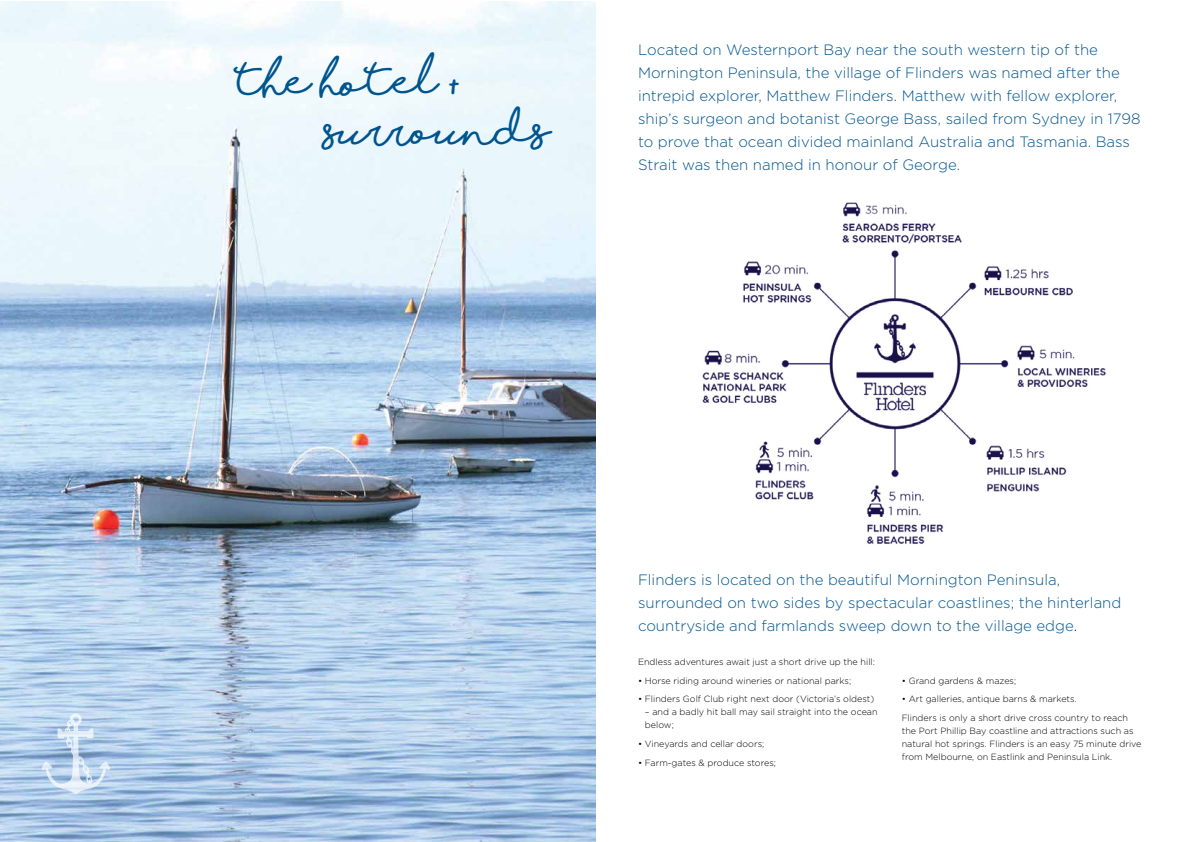
<style>
.page{position:relative;width:1191px;height:842px;background:#fff}
.page>*{position:absolute;margin:0;border:0;box-sizing:border-box;transform-origin:0 0}
.t1{font:700 40px/48px "Shorelines Script";color:#00558f}
.t2{font:300 15px/23px "Gotham";color:#00558f}
.t3{font:300 9px/13px "Gotham";color:#000}
.s1{color:#000}
</style>
<div class="page">
<img style="left:702px;top:202px;width:404px;height:342px">
<img style="left:0;top:1px;width:595px;height:841px">
<svg style="left:41px;top:713px;width:69px;height:81px;background:#bad1ea"></svg>
<h1 class="t1" style="left:327px;top:66px;width:225px;text-indent:-89px">The hoTel + surrounds</h1>
<p class="t2" style="left:638px;top:37px;width:504px">Located on Westernport Bay near the south western tip of the Mornington Peninsula, the village of Flinders was named after the intrepid explorer, Matthew Flinders. Matthew with fellow explorer, ship’s surgeon and botanist George Bass, sailed from Sydney in 1798 to prove that ocean divided mainland Australia and Tasmania. Bass Strait was then named in honour of George.</p>
<h2 class="t2" style="left:638px;top:567px;width:485px">Flinders is located on the beautiful Mornington Peninsula, surrounded on two sides by spectacular coastlines; the hinterland countryside and farmlands sweep down to the village edge<span class="s1">.</span></h2>
<p class="t3" style="left:638px;top:655px;width:238px">Endless adventures await just a short drive up the hill:</p>
<p class="t3" style="left:638px;top:674px;width:215px">• Horse riding around wineries or national parks;</p>
<p class="t3" style="left:638px;top:692px;width:238px">• Flinders Golf Club right next door (Victoria’s oldest)</p>
<p class="t3" style="left:645px;top:705px;width:234px">– and a badly hit ball may sail straight into the ocean below;</p>
<p class="t3" style="left:638px;top:737px;width:128px">• Vineyards and cellar doors;</p>
<p class="t3" style="left:638px;top:756px;width:139px">• Farm-gates &amp; produce stores;</p>
<p class="t3" style="left:901px;top:674px;width:116px">• Grand gardens &amp; mazes;</p>
<p class="t3" style="left:901px;top:689px;width:228px;line-height:18.7px">• Art galleries, antique barns &amp; markets.<br>Flinders is only a short drive cross country to reach</p>
<p class="t3" style="left:901px;top:724px;width:241px">the Port Phillip Bay coastline and attractions such as natural hot springs. Flinders is an easy 75 minute drive from Melbourne, on Eastlink and Peninsula Link.</p>
</div>
